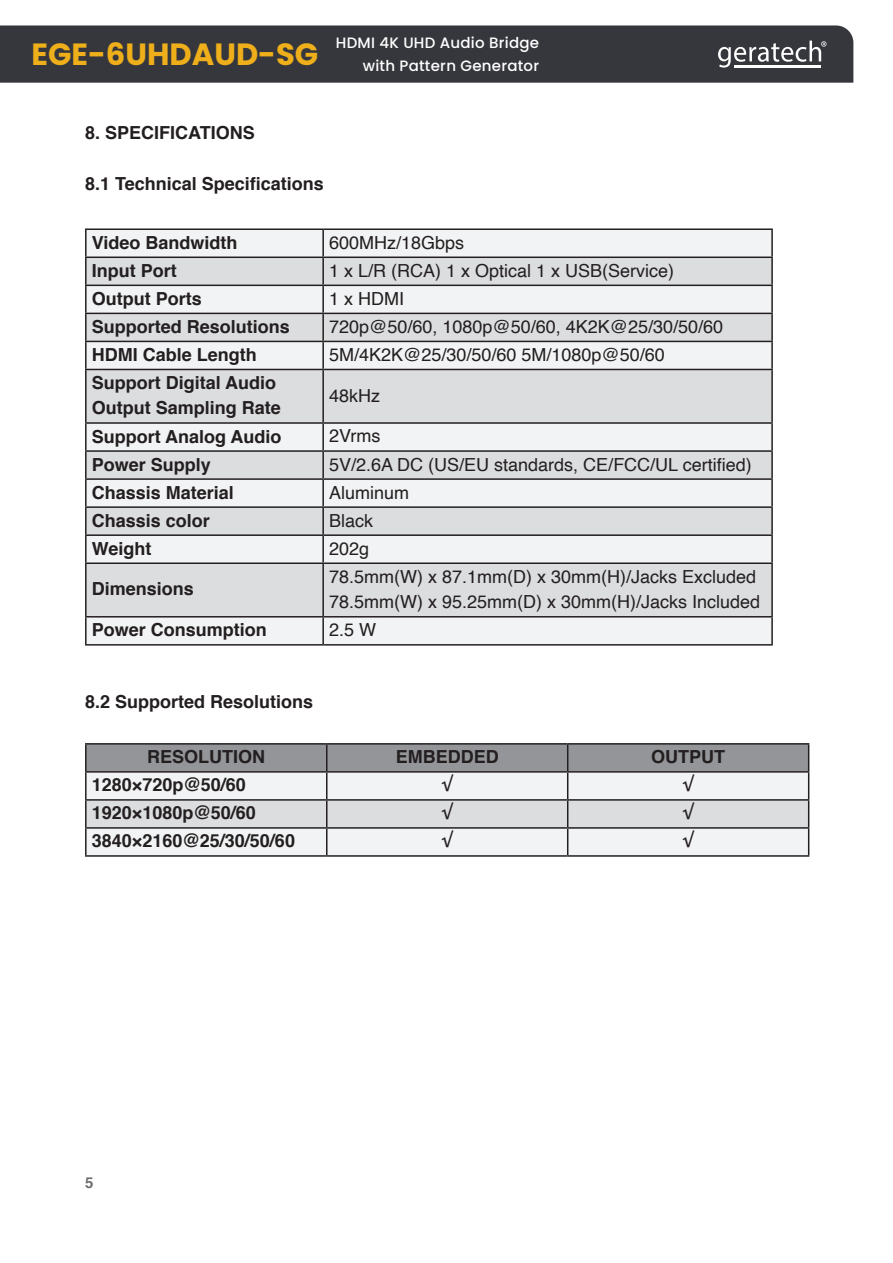
<style>
.page{position:relative;width:893px;height:1263px;background:#fff}
.page>*{position:absolute;margin:0;border:0;box-sizing:border-box;transform-origin:0 0}
.t1{font:700 30.75px "Poppins";color:#eeaf1b}
.Paragraph{font:700 18px "Helvetica";color:#231f20}
.Paragraph-2{font:18px "Helvetica";color:#231f20}
.t2{font:500 15px "Poppins";letter-spacing:.015em;color:#fff}
.t3{font:700 15px "Helvetica";color:#6c6d70}
</style>
<div class="page">
<div style="left:0;top:25px;width:853px;height:58px;background:#36373d"></div>
<svg style="left:718px;top:41px;width:108px;height:27px"></svg>
<hr style="left:762px;top:65px;width:30px;height:2px;background:#fff">
<hr style="left:792px;top:65px;width:29px;height:2px;background:#fff">
<hr style="left:734px;top:65px;width:28px;height:2px;background:#fff">
<div style="left:87px;top:230px;width:684px;height:414px;background:#f2f3f4"></div>
<svg style="left:87px;top:258px;width:684px;height:358px;fill:#dcdddf"></svg>
<hr style="left:85px;top:228px;width:238px;height:2px;background:#231f20">
<hr style="left:85px;top:230px;width:2px;height:27px;background:#231f20">
<hr style="left:323px;top:228px;width:450px;height:2px;background:#231f20">
<hr style="left:322px;top:230px;width:2px;height:27px;background:#231f20">
<hr style="left:771px;top:230px;width:2px;height:27px;background:#231f20">
<hr style="left:85px;top:257px;width:238px;height:1px;background:#231f20">
<hr style="left:85px;top:258px;width:2px;height:27px;background:#231f20">
<hr style="left:323px;top:257px;width:450px;height:1px;background:#231f20">
<hr style="left:322px;top:258px;width:2px;height:27px;background:#231f20">
<hr style="left:771px;top:258px;width:2px;height:27px;background:#231f20">
<hr style="left:85px;top:285px;width:238px;height:1px;background:#231f20">
<hr style="left:85px;top:286px;width:2px;height:27px;background:#231f20">
<hr style="left:323px;top:285px;width:450px;height:1px;background:#231f20">
<hr style="left:322px;top:286px;width:2px;height:27px;background:#231f20">
<hr style="left:771px;top:286px;width:2px;height:27px;background:#231f20">
<hr style="left:85px;top:313px;width:238px;height:1px;background:#231f20">
<hr style="left:85px;top:314px;width:2px;height:27px;background:#231f20">
<hr style="left:323px;top:313px;width:450px;height:1px;background:#231f20">
<hr style="left:322px;top:314px;width:2px;height:27px;background:#231f20">
<hr style="left:771px;top:314px;width:2px;height:27px;background:#231f20">
<hr style="left:85px;top:341px;width:238px;height:1px;background:#231f20">
<hr style="left:85px;top:342px;width:2px;height:27px;background:#231f20">
<hr style="left:323px;top:341px;width:450px;height:1px;background:#231f20">
<hr style="left:322px;top:342px;width:2px;height:27px;background:#231f20">
<hr style="left:771px;top:342px;width:2px;height:27px;background:#231f20">
<hr style="left:85px;top:369px;width:238px;height:1px;background:#231f20">
<hr style="left:85px;top:370px;width:2px;height:52px;background:#231f20">
<hr style="left:323px;top:369px;width:450px;height:1px;background:#231f20">
<hr style="left:322px;top:370px;width:2px;height:52px;background:#231f20">
<hr style="left:771px;top:370px;width:2px;height:52px;background:#231f20">
<hr style="left:85px;top:422px;width:238px;height:2px;background:#231f20">
<hr style="left:85px;top:424px;width:2px;height:26px;background:#231f20">
<hr style="left:323px;top:422px;width:450px;height:2px;background:#231f20">
<hr style="left:322px;top:424px;width:2px;height:26px;background:#231f20">
<hr style="left:771px;top:424px;width:2px;height:26px;background:#231f20">
<hr style="left:85px;top:450px;width:238px;height:2px;background:#231f20">
<hr style="left:85px;top:452px;width:2px;height:26px;background:#231f20">
<hr style="left:323px;top:450px;width:450px;height:2px;background:#231f20">
<hr style="left:322px;top:452px;width:2px;height:26px;background:#231f20">
<hr style="left:771px;top:452px;width:2px;height:26px;background:#231f20">
<hr style="left:85px;top:478px;width:238px;height:2px;background:#231f20">
<hr style="left:85px;top:480px;width:2px;height:26px;background:#231f20">
<hr style="left:323px;top:478px;width:450px;height:2px;background:#231f20">
<hr style="left:322px;top:480px;width:2px;height:26px;background:#231f20">
<hr style="left:771px;top:480px;width:2px;height:26px;background:#231f20">
<hr style="left:85px;top:506px;width:238px;height:2px;background:#231f20">
<hr style="left:85px;top:508px;width:2px;height:26px;background:#231f20">
<hr style="left:323px;top:506px;width:450px;height:2px;background:#231f20">
<hr style="left:322px;top:508px;width:2px;height:26px;background:#231f20">
<hr style="left:771px;top:508px;width:2px;height:26px;background:#231f20">
<hr style="left:85px;top:534px;width:238px;height:2px;background:#231f20">
<hr style="left:85px;top:536px;width:2px;height:26px;background:#231f20">
<hr style="left:323px;top:534px;width:450px;height:2px;background:#231f20">
<hr style="left:322px;top:536px;width:2px;height:26px;background:#231f20">
<hr style="left:771px;top:536px;width:2px;height:26px;background:#231f20">
<hr style="left:85px;top:562px;width:238px;height:2px;background:#231f20">
<hr style="left:85px;top:564px;width:2px;height:52px;background:#231f20">
<hr style="left:323px;top:562px;width:450px;height:2px;background:#231f20">
<hr style="left:322px;top:564px;width:2px;height:52px;background:#231f20">
<hr style="left:771px;top:564px;width:2px;height:52px;background:#231f20">
<hr style="left:85px;top:616px;width:238px;height:1px;background:#231f20">
<hr style="left:85px;top:617px;width:2px;height:27px;background:#231f20">
<hr style="left:323px;top:616px;width:450px;height:1px;background:#231f20">
<hr style="left:322px;top:617px;width:2px;height:27px;background:#231f20">
<hr style="left:771px;top:617px;width:2px;height:27px;background:#231f20">
<hr style="left:85px;top:644px;width:238px;height:2px;background:#231f20">
<hr style="left:323px;top:644px;width:450px;height:2px;background:#231f20">
<hr style="left:85px;top:743px;width:242px;height:2px;background:#231f20">
<hr style="left:85px;top:745px;width:2px;height:26px;background:#231f20">
<hr style="left:327px;top:743px;width:241px;height:2px;background:#231f20">
<hr style="left:568px;top:743px;width:241px;height:2px;background:#231f20">
<hr style="left:85px;top:771px;width:242px;height:2px;background:#231f20">
<hr style="left:85px;top:773px;width:2px;height:26px;background:#231f20">
<hr style="left:85px;top:799px;width:242px;height:2px;background:#231f20">
<hr style="left:85px;top:801px;width:2px;height:26px;background:#231f20">
<hr style="left:85px;top:827px;width:242px;height:2px;background:#231f20">
<hr style="left:85px;top:829px;width:2px;height:26px;background:#231f20">
<svg style="left:86px;top:744px;width:723px;height:111px"></svg>
<hr style="left:85px;top:855px;width:242px;height:2px;background:#231f20">
<hr style="left:327px;top:855px;width:241px;height:2px;background:#231f20">
<hr style="left:568px;top:855px;width:241px;height:2px;background:#231f20">
<h1 class="t1" style="left:31px;top:36px;width:288px">EGE-6UHDAUD-SG</h1>
<p class="t2" style="left:336px;top:34px;width:205px">HDMI 4K UHD Audio Bridge</p>
<p class="t2" style="left:363px;top:57px;width:178px">with Pattern Generator</p>
<p class="Paragraph" style="left:85px;top:118px;width:171px">8. SPECIFICATIONS</p>
<p class="Paragraph" style="left:85px;top:169px;width:240px">8.1 Technical Specifications</p>
<p class="Paragraph" style="left:92px;top:228px;width:147px">Video Bandwidth</p>
<p class="Paragraph-2" style="left:329px;top:229px;width:137px">600MHz/18Gbps</p>
<p class="Paragraph" style="left:92px;top:256px;width:86px">Input Port</p>
<p class="Paragraph-2" style="left:329px;top:257px;width:347px">1 x L/R (RCA) 1 x Optical 1 x USB(Service)</p>
<p class="Paragraph" style="left:92px;top:284px;width:111px">Output Ports</p>
<p class="Paragraph-2" style="left:329px;top:285px;width:77px">1 x HDMI</p>
<p class="Paragraph" style="left:92px;top:312px;width:200px">Supported Resolutions</p>
<p class="Paragraph-2" style="left:329px;top:313px;width:396px">720p@50/60, 1080p@50/60, 4K2K@25/30/50/60</p>
<p class="Paragraph" style="left:92px;top:340px;width:167px">HDMI Cable Length</p>
<p class="Paragraph-2" style="left:329px;top:341px;width:337px">5M/4K2K@25/30/50/60 5M/1080p@50/60</p>
<p class="Paragraph" style="left:92px;top:368px;width:186px">Support Digital Audio</p>
<p class="Paragraph" style="left:92px;top:394px;width:191px">Output Sampling Rate</p>
<p class="Paragraph-2" style="left:329px;top:381px;width:53px">48kHz</p>
<p class="Paragraph" style="left:92px;top:422px;width:191px">Support Analog Audio</p>
<p class="Paragraph-2" style="left:329px;top:422px;width:53px">2Vrms</p>
<p class="Paragraph" style="left:92px;top:450px;width:121px">Power Supply</p>
<p class="Paragraph-2" style="left:329px;top:450px;width:424px">5V/2.6A DC (US/EU standards, CE/FCC/UL certified)</p>
<p class="Paragraph" style="left:92px;top:478px;width:144px">Chassis Material</p>
<p class="Paragraph-2" style="left:329px;top:478px;width:82px">Aluminum</p>
<p class="Paragraph" style="left:92px;top:506px;width:120px">Chassis color</p>
<p class="Paragraph-2" style="left:329px;top:506px;width:46px">Black</p>
<p class="Paragraph" style="left:92px;top:534px;width:61px">Weight</p>
<p class="Paragraph-2" style="left:329px;top:534px;width:42px">202g</p>
<p class="Paragraph" style="left:92px;top:575px;width:104px">Dimensions</p>
<p class="Paragraph-2" style="left:329px;top:562px;width:429px">78.5mm(W) x 87.1mm(D) x 30mm(H)/Jacks Excluded</p>
<p class="Paragraph-2" style="left:329px;top:588px;width:433px">78.5mm(W) x 95.25mm(D) x 30mm(H)/Jacks Included</p>
<p class="Paragraph" style="left:92px;top:615px;width:177px">Power Consumption</p>
<p class="Paragraph-2" style="left:329px;top:616px;width:49px">2.5 W</p>
<p class="Paragraph" style="left:85px;top:687px;width:230px">8.2 Supported Resolutions</p>
<p class="Paragraph" style="left:147px;top:742px;width:120px">RESOLUTION</p>
<p class="Paragraph" style="left:396px;top:742px;width:104px">EMBEDDED</p>
<p class="Paragraph" style="left:651px;top:742px;width:75px">OUTPUT</p>
<p class="Paragraph" style="left:92px;top:770px;width:156px">1280×720p@50/60</p>
<p class="Paragraph" style="left:442px;top:770px;width:11px">√</p>
<p class="Paragraph" style="left:683px;top:770px;width:11px">√</p>
<p class="Paragraph" style="left:92px;top:798px;width:166px">1920×1080p@50/60</p>
<p class="Paragraph" style="left:442px;top:798px;width:11px">√</p>
<p class="Paragraph" style="left:683px;top:798px;width:11px">√</p>
<p class="Paragraph" style="left:92px;top:826px;width:205px">3840×2160@25/30/50/60</p>
<p class="Paragraph" style="left:442px;top:826px;width:11px">√</p>
<p class="Paragraph" style="left:683px;top:826px;width:11px">√</p>
<p class="t3" style="left:85px;top:1171px;width:10px">5</p>
</div>
